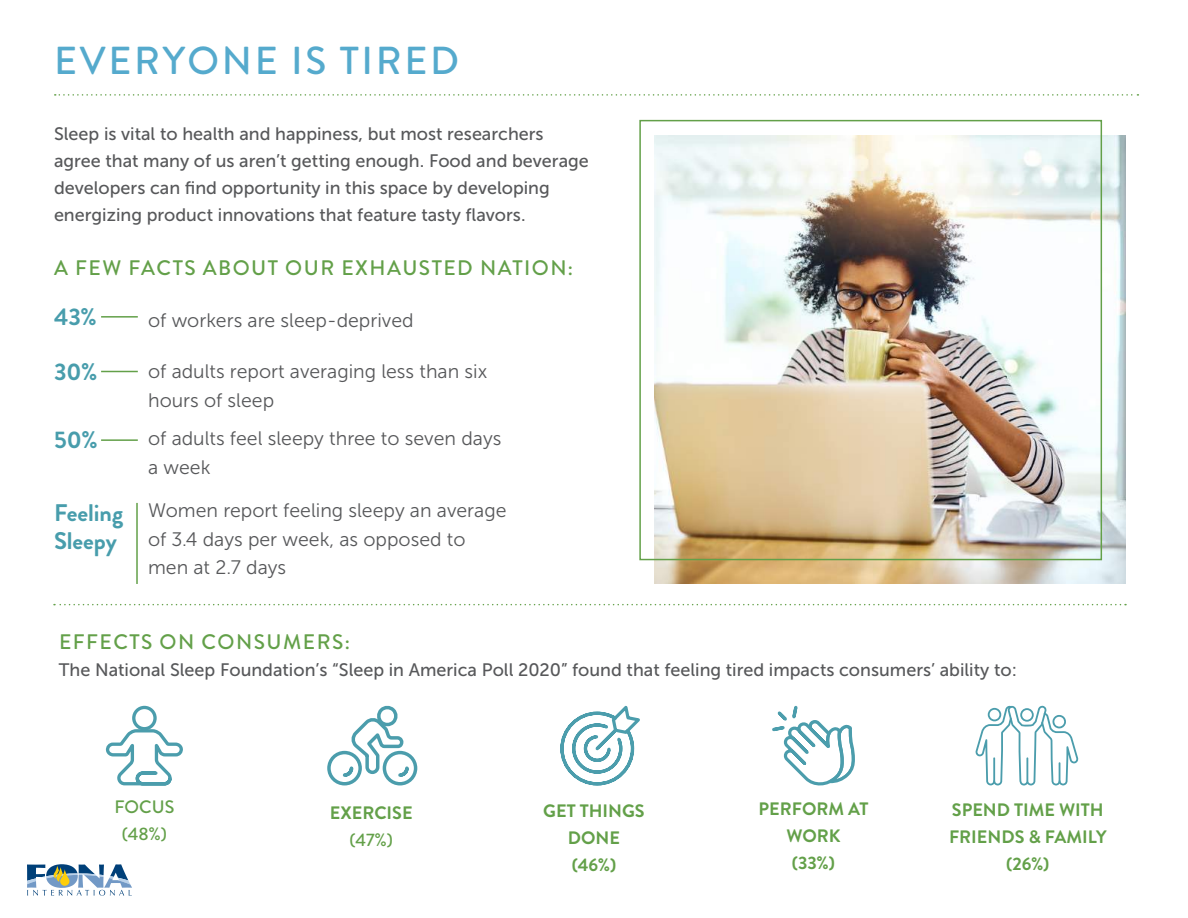
<style>
.page{position:relative;width:1188px;height:918px;background:#fff}
.page>*{position:absolute;margin:0;border:0;box-sizing:border-box;transform-origin:0 0}
.t1{font:500 39px "Brandon Grotesque";letter-spacing:.07em;color:#55aacd}
.t2{font:700 24px/28.5px "Brandon Grotesque";color:#489dac}
.t3{font:500 21px "Brandon Grotesque";letter-spacing:.07em;color:#63a049}
.t4{font:19.5px/28.5px "Museo Sans 300";color:#57585a}
.t5{font:18px/27px "Museo Sans 500";color:#57585a}
.t6{font:700 18px/27px "Brandon Grotesque";color:#63a049;text-align:center}
.t7{font:500 18px/27px "Brandon Grotesque";color:#63a049;text-align:center}
</style>
<div class="page">
<svg style="left:27px;top:864px;width:105px;height:32px"></svg>
<svg style="left:55px;top:94px;width:1083px;height:2px"></svg>
<img style="left:655px;top:135px;width:470px;height:449px">
<div style="left:132px;top:706px;width:25px;height:24px;border:3px solid #4b9dac;border-radius:50%"></div>
<svg style="left:106px;top:728px;width:77px;height:57px"></svg>
<svg style="left:54px;top:604px;width:1072px;height:1px"></svg>
<div style="left:639px;top:120px;width:463px;height:440px;border:2px solid #63a049"></div>
<hr style="left:101px;top:316px;width:37px;height:2px;background:#63a049">
<hr style="left:101px;top:371px;width:37px;height:1px;background:#63a049">
<hr style="left:101px;top:439px;width:37px;height:2px;background:#63a049">
<hr style="left:136px;top:503px;width:2px;height:81px;background:#63a049">
<div style="left:327px;top:751px;width:35px;height:34px;border:3px solid #4b9dac;border-radius:50%"></div>
<div style="left:383px;top:751px;width:34px;height:34px;border:3px solid #4b9dac;border-radius:50%"></div>
<svg style="left:341px;top:706px;width:69px;height:73px"></svg>
<svg style="left:560px;top:706px;width:80px;height:79px"></svg>
<svg style="left:772px;top:706px;width:83px;height:79px"></svg>
<svg style="left:976px;top:706px;width:102px;height:79px"></svg>
<h1 class="t1" style="left:54px;top:34px;width:406px">EVERYONE IS TIRED</h1>
<p class="t5" style="left:54px;top:120px;width:536px">Sleep is vital to health and happiness, but most researchers agree that many of us aren’t getting enough. Food and beverage developers can find opportunity in this space by developing energizing product innovations that feature tasty flavors.</p>
<p class="t3" style="left:54px;top:253px;width:520px">A FEW FACTS ABOUT OUR EXHAUSTED NATION:</p>
<h2 class="t2" style="left:54px;top:302px;width:44px">43%</h2>
<h2 class="t2" style="left:54px;top:358px;width:45px">30%</h2>
<h2 class="t2" style="left:54px;top:425px;width:45px">50%</h2>
<h2 class="t2" style="left:54px;top:499px;width:71px">Feeling<br>Sleepy</h2>
<p class="t4" style="left:148px;top:306px;width:267px">of workers are sleep-deprived</p>
<p class="t4" style="left:148px;top:357px;width:341px">of adults report averaging less than six hours of sleep</p>
<p class="t4" style="left:148px;top:425px;width:355px">of adults feel sleepy three to seven days a week</p>
<p class="t4" style="left:148px;top:496px;width:360px">Women report feeling sleepy an average of 3.4 days per week, as opposed to men at 2.7 days</p>
<p class="t3" style="left:59px;top:627px;width:292px">EFFECTS ON CONSUMERS:</p>
<p class="t5" style="left:59px;top:656px;width:960px">The National Sleep Foundation’s “Sleep in America Poll 2020” found that feeling tired impacts consumers’ ability to:</p>
<p class="t7" style="left:114px;top:794px;width:61px">FOCUS (48%)</p>
<p class="t6" style="left:330px;top:800px;width:84px">EXERCISE</p>
<p class="t7" style="left:350px;top:827px;width:45px">(47%)</p>
<p class="t6" style="left:543px;top:798px;width:103px">GET THINGS<br>DONE<br>(46%)</p>
<p class="t6" style="left:759px;top:796px;width:111px">PERFORM AT<br>WORK<br>(33%)</p>
<p class="t6" style="left:949px;top:797px;width:159px">SPEND TIME WITH<br>FRIENDS &amp; FAMILY (26%)</p>
</div>
